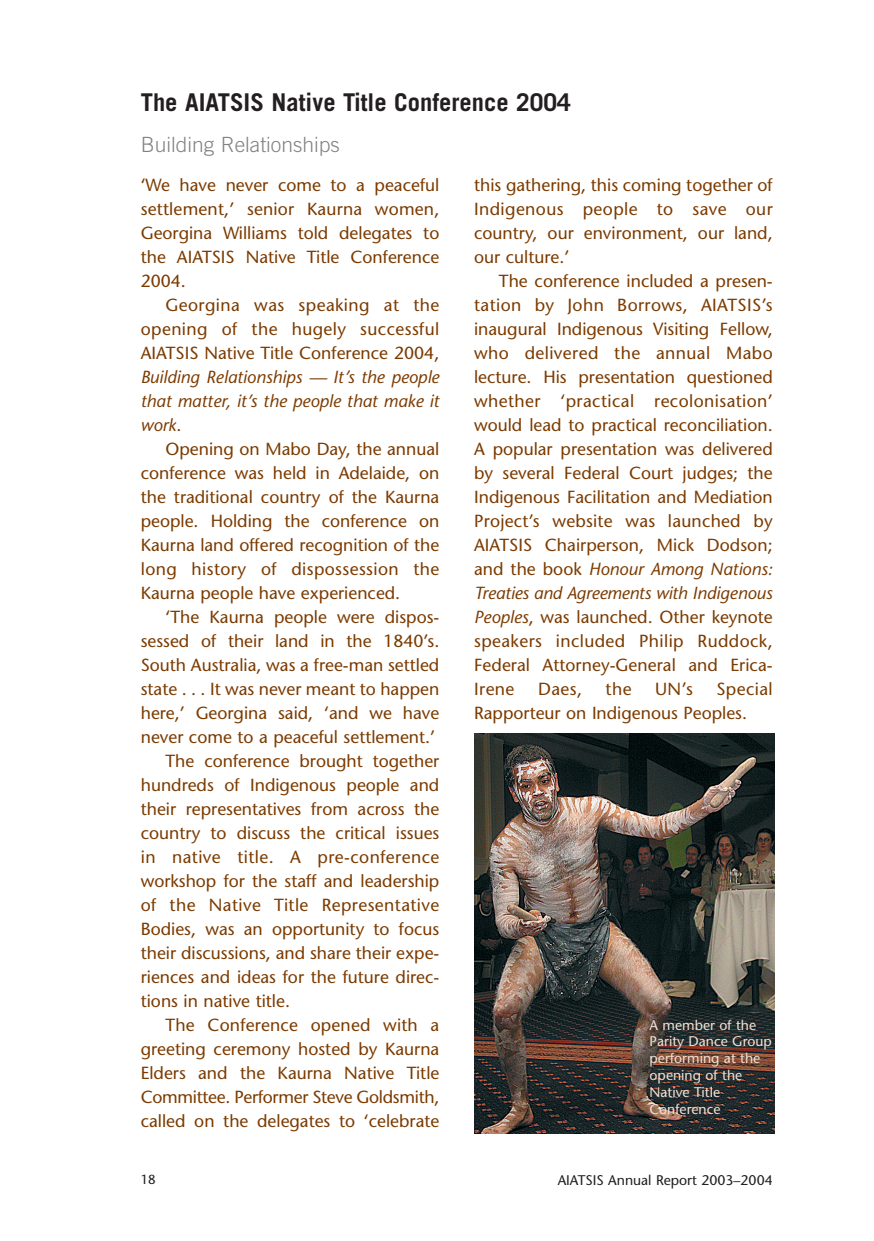
<style>
.page{position:relative;width:874px;height:1241px;background:#fff}
.page>*{position:absolute;margin:0;border:0;box-sizing:border-box;transform-origin:0 0}
.t1{font:700 24.5px "Trade Gothic";color:#231f20}
.t2{font:300 21px "Trade Gothic";color:#808285}
.t3{font:17.5px/24px "Stone Sans";color:#7c3b00;text-align:justify}
.t4{font:italic 17.5px/24px "Stone Sans";color:#7c3b00;text-align:justify}
.t5{font:17.5px "Stone Sans";letter-spacing:.025em;color:#7c3b00}
.t6{font:14px/16.8px "Stone Sans";color:#efe1d5}
.t7{font:14px "Stone Sans";color:#231f20}
.t8{font:13.12px "Stone Sans";color:#231f20}
.s1{font-style:normal}
.s2{font-style:italic}
</style>
<div class="page">
<img style="left:474px;top:734px;width:300px;height:399px">
<h1 class="t1" style="left:141px;top:93px;width:431px">The AIATSIS Native Title Conference 2004</h1>
<p class="t2" style="left:141px;top:137px;width:200px">Building Relationships</p>
<p class="t3" style="left:141px;top:175px;width:300px">‘We have never come to a peaceful settlement,’ senior Kaurna women, Georgina Williams told delegates to the AIATSIS Native Title Conference 2004.</p>
<p class="t3" style="left:141px;top:295px;width:300px;text-indent:25px">Georgina was speaking at the opening of the hugely successful AIATSIS Native Title Conference 2004,</p>
<p class="t4" style="left:141px;top:367px;width:300px">Building Relationships — It’s the people that matter, it’s the people that make it work<span class="s1">.</span></p>
<p class="t3" style="left:141px;top:439px;width:300px;text-indent:25px">Opening on Mabo Day, the annual conference was held in Adelaide, on the traditional country of the Kaurna people. Holding the conference on Kaurna land offered recognition of the long history of dispossession the Kaurna people have experienced.</p>
<p class="t3" style="left:165px;top:607px;width:275px">‘The Kaurna people were dispos-</p>
<p class="t3" style="left:141px;top:631px;width:300px">sessed of their land in the 1840’s.</p>
<p class="t3" style="left:141px;top:655px;width:300px">South Australia, was a free-man settled</p>
<p class="t3" style="left:141px;top:679px;width:300px">state . . . It was never meant to happen</p>
<p class="t3" style="left:141px;top:703px;width:300px">here,’ Georgina said, ‘and we have</p>
<p class="t3" style="left:141px;top:727px;width:296px">never come to a peaceful settlement.’</p>
<p class="t3" style="left:165px;top:751px;width:275px">The conference brought together</p>
<p class="t3" style="left:141px;top:775px;width:300px">hundreds of Indigenous people and</p>
<p class="t3" style="left:141px;top:799px;width:300px">their representatives from across the</p>
<p class="t3" style="left:141px;top:823px;width:300px">country to discuss the critical issues</p>
<p class="t5" style="left:141px;top:850px;width:300px">in native title. A pre-conference</p>
<p class="t3" style="left:141px;top:870px;width:300px">workshop for the staff and leadership</p>
<p class="t5" style="left:141px;top:898px;width:300px">of the Native Title Representative</p>
<p class="t3" style="left:141px;top:918px;width:300px">Bodies, was an opportunity to focus</p>
<p class="t3" style="left:141px;top:942px;width:300px">their discussions, and share their expe-</p>
<p class="t3" style="left:141px;top:966px;width:300px">riences and ideas for the future direc-</p>
<p class="t3" style="left:141px;top:990px;width:151px">tions in native title.</p>
<p class="t3" style="left:165px;top:1014px;width:275px">The Conference opened with a</p>
<p class="t3" style="left:141px;top:1038px;width:300px">greeting ceremony hosted by Kaurna</p>
<p class="t3" style="left:141px;top:1062px;width:300px">Elders and the Kaurna Native Title</p>
<p class="t3" style="left:141px;top:1086px;width:300px">Committee. Performer Steve Goldsmith,</p>
<p class="t3" style="left:141px;top:1110px;width:300px">called on the delegates to ‘celebrate</p>
<p class="t3" style="left:474px;top:175px;width:300px">this gathering, this coming together of Indigenous people to save our country, our environment, our land, our culture.’</p>
<p class="t3" style="left:474px;top:271px;width:300px;text-indent:25px">The conference included a presen&shy;tation by John Borrows, AIATSIS’s inaugural Indigenous Visiting Fellow, who delivered the annual Mabo lecture. His presentation questioned whether ‘practical recolonisation’ would lead to practical reconciliation.<br>A popular presentation was delivered by several Federal Court judges; the Indigenous Facilitation and Mediation Project’s website was launched by AIATSIS Chairperson, Mick Dodson; and the book <span class="s2">Honour Among Nations:<br>Treaties and Agreements with Indigenous Peoples</span>, was launched. Other keynote speakers included Philip Ruddock, Federal Attorney-General and Erica-Irene</p>
<p class="t3" style="left:474px;top:679px;width:300px;text-indent:242px">Special<br>Rapporteur on Indigenous Peoples.</p>
<p class="t3" style="left:538px;top:679px;width:45px">Daes,</p>
<p class="t3" style="left:605px;top:679px;width:27px">the</p>
<p class="t3" style="left:655px;top:679px;width:39px">UN’s</p>
<p class="t6" style="left:649px;top:1018px;width:124px">A member of the<br>Parity Dance Group performing at the opening of the<br>Native Title<br>Conference</p>
<p class="t8" style="left:141px;top:1174px;width:17px">18</p>
<p class="t7" style="left:557px;top:1174px;width:216px">AIATSIS Annual Report 2003–2004</p>
</div>
